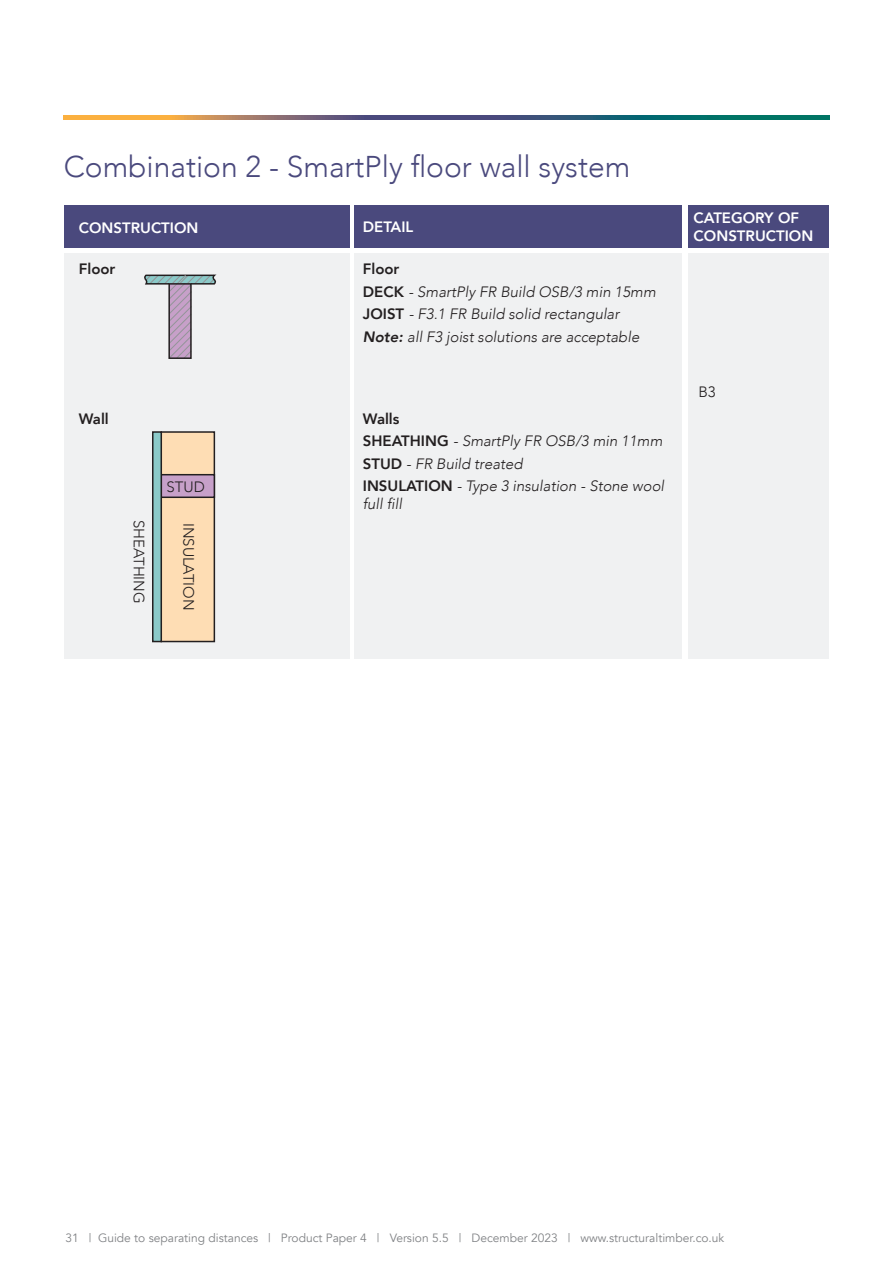
<style>
.page{position:relative;width:893px;height:1263px;background:#fff}
.page>*{position:absolute;margin:0;border:0;box-sizing:border-box;transform-origin:0 0}
.Header_STA_23_v1{font:300 30px "Avenir";color:#4a497d}
.t1{font:italic 300 15px/22.5px "Avenir";color:#231f20}
.t2{font:800 15px/18px "Avenir";color:#fff}
.t3{font:300 15px "Avenir";color:#231f20}
.t4{font:800 15px "Avenir";color:#231f20}
.t5{font:12px "Avenir";color:#808285}
.s1{font-weight:800;font-style:normal}
.s2{font-weight:800}
</style>
<div class="page">
<svg style="left:64px;top:116px;width:765px;height:4px;background:#5f6f69"></svg>
<div style="left:64px;top:253px;width:285px;height:405px;background:#f0f1f2"></div>
<div style="left:688px;top:253px;width:140px;height:405px;background:#f0f1f2"></div>
<div style="left:64px;top:205px;width:285px;height:43px;background:#4a497d"></div>
<div style="left:688px;top:205px;width:140px;height:43px;background:#4a497d"></div>
<div style="left:354px;top:253px;width:328px;height:405px;background:#f0f1f2"></div>
<div style="left:354px;top:205px;width:328px;height:43px;background:#4a497d"></div>
<svg style="left:144px;top:274px;width:73px;height:82px"></svg>
<div style="left:168px;top:283px;width:24px;height:76px;border:2px solid #231f20"></div>
<div style="left:161px;top:432px;width:53px;height:209px;background:#feddb4"></div>
<div style="left:161px;top:431px;width:54px;height:211px;border:2px solid #231f20"></div>
<div style="left:161px;top:475px;width:53px;height:22px;background:#c7a0c9"></div>
<div style="left:161px;top:474px;width:54px;height:24px;border:2px solid #231f20"></div>
<div style="left:153px;top:432px;width:8px;height:209px;background:#8bcac9"></div>
<div style="left:152px;top:431px;width:10px;height:211px;border:2px solid #231f20"></div>
<p class="Header_STA_23_v1" style="left:64px;top:149px;width:568px">Combination 2 - SmartPly floor wall system</p>
<p class="t2" style="left:79px;top:218px;width:121px">CONSTRUCTION</p>
<p class="t2" style="left:694px;top:208px;width:121px">CATEGORY OF<br>CONSTRUCTION</p>
<p class="t2" style="left:363px;top:218px;width:52px">DETAIL</p>
<p class="t1" style="left:363px;top:258px;width:294px"><span class="s1">Floor<br>DECK</span> - SmartPly FR Build OSB/3 min 15mm<br><span class="s1">JOIST</span> - F3.1 FR Build solid rectangular<br><span class="s2">Note:</span> all F3 joist solutions are acceptable</p>
<p class="t4" style="left:79px;top:257px;width:38px">Floor</p>
<p class="t4" style="left:79px;top:407px;width:32px">Wall</p>
<p class="t3" style="left:166px;top:478px;width:40px">STUD</p>
<p class="t3" style="left:148px;top:520px;width:85px;rotate:90deg">SHEATHING</p>
<p class="t3" style="left:198px;top:523px;width:89px;rotate:90deg">INSULATION</p>
<p class="t1" style="left:363px;top:407px;width:303px"><span class="s1">Walls<br>SHEATHING</span> - SmartPly FR OSB/3 min 11mm<br><span class="s1">STUD</span> - FR Build treated<br><span class="s1">INSULATION</span> - Type 3 insulation - Stone wool</p>
<p class="t1" style="left:363px;top:493px;width:41px">full fill</p>
<p class="t3" style="left:698px;top:383px;width:19px">B3</p>
<p class="t5" style="left:65px;top:1231px;width:660px">31 | Guide to separating distances | Product Paper 4 | Version 5.5 | December 2023 | www.structuraltimber.co.uk</p>
</div>
